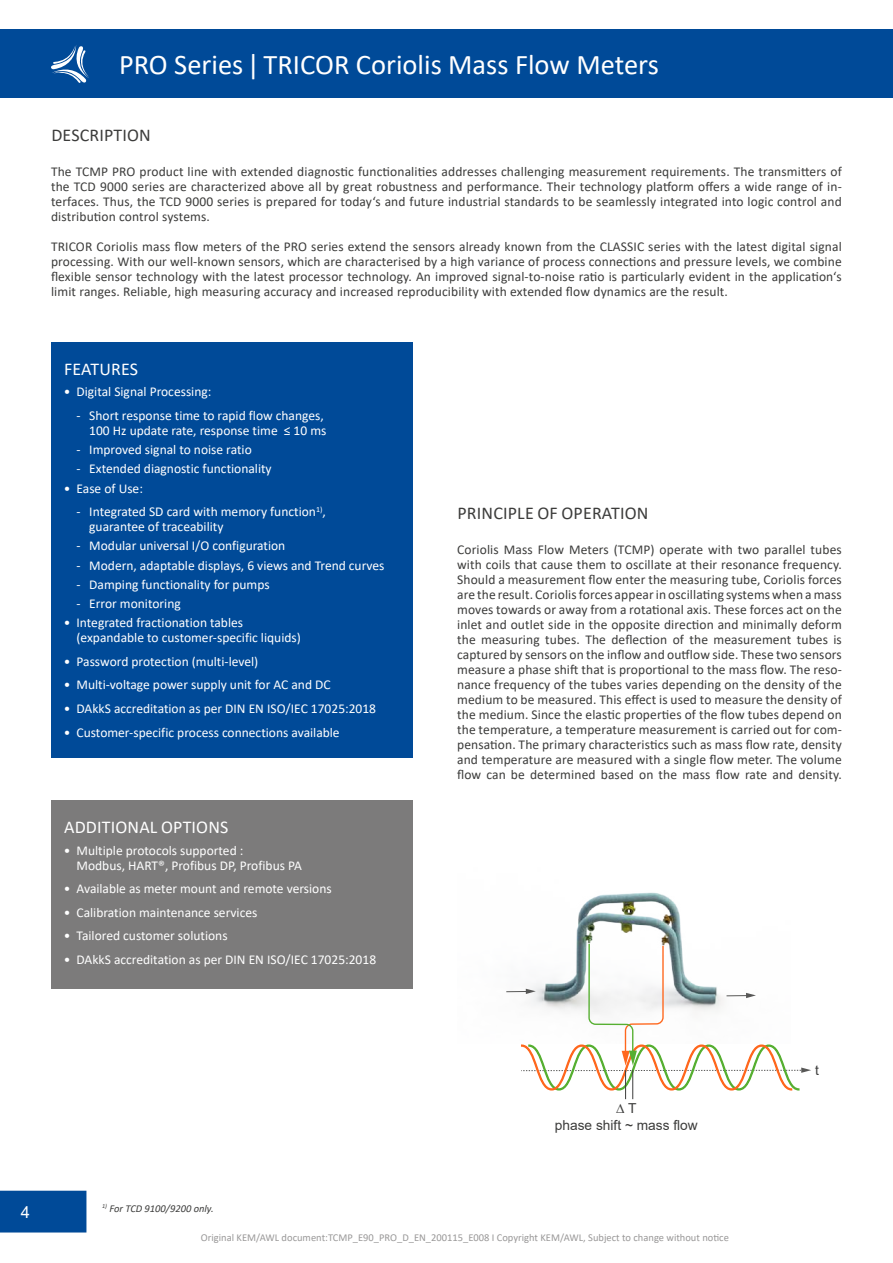
<style>
.page{position:relative;width:893px;height:1263px;background:#fff}
.page>*{position:absolute;margin:0;border:0;box-sizing:border-box;transform-origin:0 0}
.t1{font:28.5px "Calibri";color:#fff}
.t2{font:18px "Calibri";letter-spacing:.01em;color:#3c3c3b}
.t3{font:18px "Calibri";letter-spacing:.01em;color:#fff}
.t4{font:16.5px "Arial";color:#fff}
.t5{font:13.65px/16.5px "Arial";color:#3c3c3b;text-align:center}
.t6{font:13.5px/15px "Calibri";letter-spacing:.01em;color:#3c3c3b;text-align:justify}
.t7{font:13.5px/15px "Calibri";color:#fff}
.t8{font:10.5px "Calibri";color:#999898}
.t9{font:italic 10.5px "Calibri";color:#3c3c3b}
</style>
<div class="page">
<div style="left:0;top:1191px;width:86px;height:41px;background:#004a98"></div>
<div style="left:0;top:30px;width:893px;height:68px;background:#004a98"></div>
<svg style="left:51px;top:45px;width:38px;height:38px"></svg>
<div style="left:51px;top:342px;width:361px;height:416px;background:#004a98"></div>
<div style="left:51px;top:800px;width:361px;height:188px;background:#7c7b7b"></div>
<img style="left:576px;top:892px;width:106px;height:50px">
<svg style="left:506px;top:942px;width:305px;height:158px"></svg>
<h1 class="t1" style="left:119px;top:45px;width:541px">PRO Series | TRICOR Coriolis Mass Flow Meters</h1>
<h2 class="t2" style="left:51px;top:123px;width:101px">DESCRIPTION</h2>
<p class="t6" style="left:51px;top:164px;width:792px">The TCMP PRO product line with extended diagnostic functionalities addresses challenging measurement requirements. The transmitters of the TCD 9000 series are characterized above all by great robustness and performance. Their technology platform offers a wide range of in&shy;terfaces. Thus, the TCD 9000 series is prepared for today‘s and future industrial standards to be seamlessly integrated into logic control and distribution control systems.</p>
<p class="t6" style="left:51px;top:239px;width:792px">TRICOR Coriolis mass flow meters of the PRO series extend the sensors already known from the CLASSIC series with the latest digital signal processing. With our well-known sensors, which are characterised by a high variance of process connections and pressure levels, we combine flexible sensor technology with the latest processor technology. An improved signal-to-noise ratio is particularly evident in the application‘s limit ranges. Reliable, high measuring accuracy and increased reproducibility with extended flow dynamics are the result.</p>
<h2 class="t3" style="left:64px;top:357px;width:75px">FEATURES</h2>
<p class="t7" style="left:64px;top:384px;width:149px">• Digital Signal Processing:</p>
<p class="t7" style="left:77px;top:408px;width:251px;text-align:right">- Short response time to rapid flow changes,<br>100 Hz update rate, response time ≤ 10 ms</p>
<p class="t7" style="left:77px;top:442px;width:177px">- Improved signal to noise ratio</p>
<p class="t7" style="left:77px;top:461px;width:197px">- Extended diagnostic functionality</p>
<p class="t7" style="left:64px;top:480px;width:81px">• Ease of Use:</p>
<p class="t7" style="left:89px;top:504px;width:238px;text-indent:-13px">- Integrated SD card with memory function<sup>1)</sup>, guarantee of traceability</p>
<p class="t7" style="left:77px;top:538px;width:210px">- Modular universal I/O configuration</p>
<p class="t7" style="left:77px;top:557px;width:309px">- Modern, adaptable displays, 6 views and Trend curves</p>
<p class="t7" style="left:77px;top:577px;width:195px">- Damping functionality for pumps</p>
<p class="t7" style="left:77px;top:596px;width:106px">- Error monitoring</p>
<p class="t7" style="left:77px;top:615px;width:226px;text-indent:-13px">• Integrated fractionation tables (expandable to customer-specific liquids)</p>
<p class="t7" style="left:64px;top:654px;width:196px">• Password protection (multi-level)</p>
<p class="t7" style="left:64px;top:677px;width:268px">• Multi-voltage power supply unit for AC and DC</p>
<p class="t7" style="left:64px;top:701px;width:314px">• DAkkS accreditation as per DIN EN ISO/IEC 17025:2018</p>
<p class="t7" style="left:64px;top:724px;width:277px">• Customer-specific process connections available</p>
<h2 class="t3" style="left:64px;top:815px;width:166px">ADDITIONAL OPTIONS</h2>
<p class="t7" style="left:77px;top:842px;width:227px;text-indent:-13px">• Multiple protocols supported :<br>Modbus, HART®, Profibus DP, Profibus PA</p>
<p class="t7" style="left:64px;top:881px;width:269px">• Available as meter mount and remote versions</p>
<p class="t7" style="left:64px;top:904px;width:195px">• Calibration maintenance services</p>
<p class="t7" style="left:64px;top:928px;width:165px">• Tailored customer solutions</p>
<p class="t7" style="left:64px;top:951px;width:314px">• DAkkS accreditation as per DIN EN ISO/IEC 17025:2018</p>
<h2 class="t2" style="left:457px;top:500px;width:192px">PRINCIPLE OF OPERATION</h2>
<p class="t6" style="left:457px;top:541px;width:386px">Coriolis Mass Flow Meters (TCMP) operate with two parallel tubes with coils that cause them to oscillate at their resonance frequency.<br>Should a measurement flow enter the measuring tube, Coriolis forces are the result. Coriolis forces appear in oscillating systems when a mass moves towards or away from a rotational axis. These forces act on the inlet and outlet side in the opposite direction and minimally deform the measuring tubes. The deflection of the measurement tubes is captured by sensors on the inflow and outflow side. These two sensors measure a phase shift that is proportional to the mass flow. The reso&shy;nance frequency of the tubes varies depending on the density of the medium to be measured. This effect is used to measure the density of the medium. Since the elastic properties of the flow tubes depend on the temperature, a temperature measurement is carried out for com&shy;pensation. The primary characteristics such as mass flow rate, density and temperature are measured with a single flow meter. The volume flow can be determined based on the mass flow rate and density.</p>
<p class="t4" style="left:21px;top:1200px;width:11px">4</p>
<p class="t9" style="left:102px;top:1201px;width:113px"><sup>1)</sup> For TCD 9100/9200 only.</p>
<p class="t5" style="left:555px;top:1100px;width:145px">∆ T<br>phase shift ~ mass flow</p>
<p class="t8" style="left:201px;top:1230px;width:530px">Original KEM/AWL document:TCMP_E90_PRO_D_EN_200115_E008 I Copyright KEM/AWL, Subject to change without notice</p>
<p class="t5" style="left:815px;top:1062px;width:5px">t</p>
</div>
